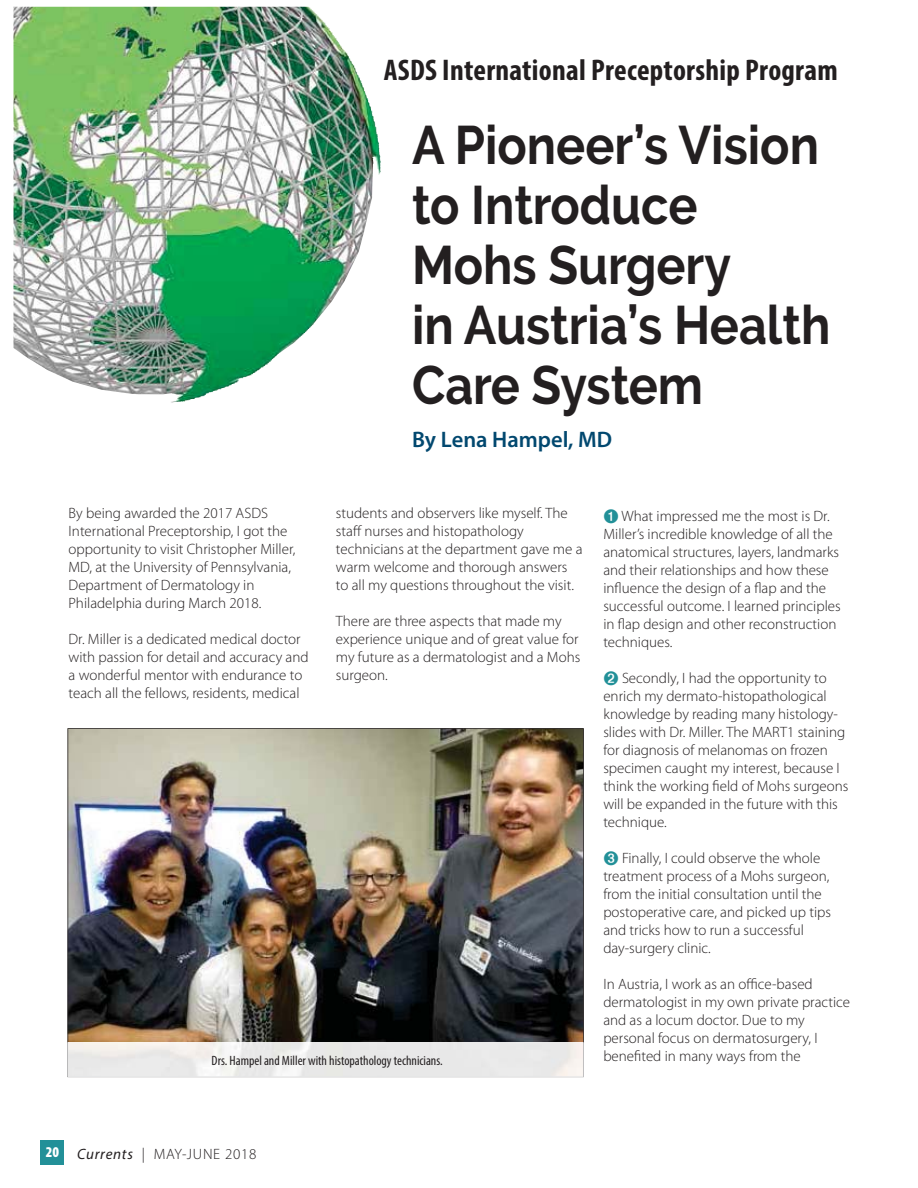
<style>
.page{position:relative;width:918px;height:1188px;background:#fff}
.page>*{position:absolute;margin:0;border:0;box-sizing:border-box;transform-origin:0 0}
.t1{font:700 54px/60px "Raleway";color:#231f20;scale:.9 1}
.t2{font:700 condensed 30px "Myriad Pro";letter-spacing:.01em;color:#231f20}
.t3{font:600 22.5px "Myriad Pro";color:#02486f}
.t4{font:300 15px/18px "Myriad Pro";color:#231f20}
.t5{font:300 15px "Myriad Pro";letter-spacing:.05em;color:#231f20}
.t6{font:condensed 13.5px "Myriad Pro";color:#231f20}
.s1{font-weight:900;font-stretch:condensed;color:#fff}
.s2{font-weight:400;font-style:italic}
</style>
<div class="page">
<div style="left:40px;top:1141px;width:24px;height:24px;background:#229098"></div>
<img style="left:68px;top:728px;width:516px;height:314px">
<img style="left:71px;top:7px;width:310px;height:396px">
<img style="left:14px;top:7px;width:58px;height:374px">
<h2 class="t2" style="left:384px;top:52px;width:455px">ASDS International Preceptorship Program</h2>
<h1 class="t1" style="left:412px;top:115px;width:466px">A Pioneer’s Vision to Introduce<br>Mohs Surgery<br>in Austria’s Health<br>Care System</h1>
<h3 class="t3" style="left:412px;top:426px;width:202px">By Lena Hampel, MD</h3>
<p class="t4" style="left:69px;top:505px;width:228px">By being awarded the 2017 ASDS International Preceptorship, I got the opportunity to visit Christopher Miller, MD, at the University of Pennsylvania, Department of Dermatology in Philadelphia during March 2018.</p>
<p class="t4" style="left:69px;top:631px;width:242px">Dr. Miller is a dedicated medical doctor with passion for detail and accuracy and a wonderful mentor with endurance to teach all the fellows, residents, medical</p>
<p class="t4" style="left:336px;top:505px;width:248px">students and observers like myself. The staff nurses and histopathology technicians at the department gave me a warm welcome and thorough answers to all my questions throughout the visit.</p>
<p class="t4" style="left:336px;top:613px;width:246px">There are three aspects that made my experience unique and of great value for my future as a dermatologist and a Mohs surgeon.</p>
<p class="t6" style="left:212px;top:1055px;width:233px">Drs. Hampel and Miller with histopathology technicians.</p>
<p class="t4" style="left:603px;top:508px;width:239px;text-indent:18px">What impressed me the most is Dr.<br>Miller’s incredible knowledge of all the anatomical structures, layers, landmarks and their relationships and how these influence the design of a flap and the successful outcome. I learned principles in flap design and other reconstruction techniques.</p>
<p class="t4" style="left:603px;top:670px;width:247px;text-indent:19px">Secondly, I had the opportunity to enrich my dermato-histopathological knowledge by reading many histology&shy;slides with Dr. Miller. The MART1 staining for diagnosis of melanomas on frozen specimen caught my interest, because I think the working field of Mohs surgeons will be expanded in the future with this technique.</p>
<p class="t4" style="left:603px;top:850px;width:229px;text-indent:19px">Finally, I could observe the whole treatment process of a Mohs surgeon, from the initial consultation until the postoperative care, and picked up tips and tricks how to run a successful day-surgery clinic.</p>
<p class="t4" style="left:603px;top:976px;width:248px">In Austria, I work as an office-based dermatologist in my own private practice and as a locum doctor. Due to my personal focus on dermatosurgery, I benefited in many ways from the</p>
<p class="t5" style="left:46px;top:1148px;width:212px"><span class="s1">20</span> <span class="s2">Currents</span> | MAY-JUNE 2018</p>
</div>
